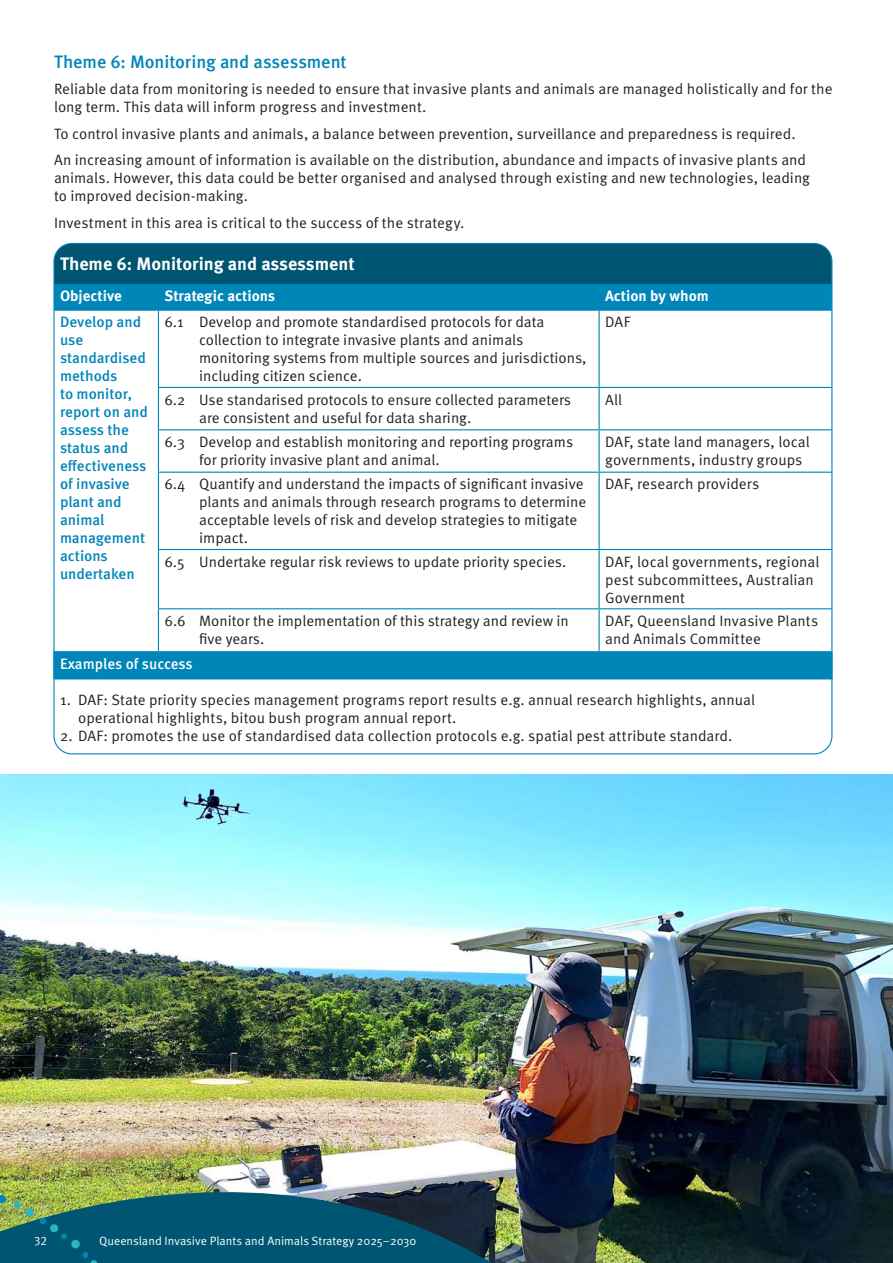
<style>
.page{position:relative;width:893px;height:1263px;background:#fff}
.page>*{position:absolute;margin:0;border:0;box-sizing:border-box;transform-origin:0 0}
.bullet{font:500 18px "Meta OT";letter-spacing:-.005em;color:#0085b9}
.t1{font:700 18px "Meta OT";color:#fff}
.bullet-2{font:15px/18px "Meta OT";color:#231f20}
.t2{font:500 15px/18px "Meta OT";color:#0085b9}
.t3{font:700 15px "Meta OT";color:#fff}
.t4{font:500 15px "Meta OT";letter-spacing:-.005em;color:#fff}
.t5{font:12px "Meta OT";color:#fff}
</style>
<div class="page">
<div style="left:53px;top:652px;width:779px;height:27px;background:#0085b9"></div>
<div style="left:54px;top:243px;width:778px;height:40px;background:#005572"></div>
<div style="left:55px;top:284px;width:775px;height:26px;background:#0085b9"></div>
<hr style="left:54px;top:310px;width:104px;height:1px;background:#0085b9">
<hr style="left:158px;top:310px;width:35px;height:1px;background:#0085b9">
<hr style="left:158px;top:311px;width:1px;height:76px;background:#0085b9">
<hr style="left:193px;top:310px;width:406px;height:1px;background:#0085b9">
<hr style="left:599px;top:310px;width:233px;height:1px;background:#0085b9">
<hr style="left:599px;top:311px;width:1px;height:76px;background:#0085b9">
<hr style="left:158px;top:387px;width:35px;height:1px;background:#0085b9">
<hr style="left:158px;top:388px;width:1px;height:41px;background:#0085b9">
<hr style="left:193px;top:387px;width:406px;height:1px;background:#0085b9">
<hr style="left:599px;top:387px;width:233px;height:1px;background:#0085b9">
<hr style="left:599px;top:388px;width:1px;height:41px;background:#0085b9">
<hr style="left:158px;top:429px;width:35px;height:1px;background:#0085b9">
<hr style="left:158px;top:430px;width:1px;height:42px;background:#0085b9">
<hr style="left:193px;top:429px;width:406px;height:1px;background:#0085b9">
<hr style="left:599px;top:429px;width:233px;height:1px;background:#0085b9">
<hr style="left:599px;top:430px;width:1px;height:42px;background:#0085b9">
<hr style="left:158px;top:472px;width:35px;height:1px;background:#0085b9">
<hr style="left:158px;top:473px;width:1px;height:76px;background:#0085b9">
<hr style="left:193px;top:472px;width:406px;height:1px;background:#0085b9">
<hr style="left:599px;top:472px;width:233px;height:1px;background:#0085b9">
<hr style="left:599px;top:473px;width:1px;height:76px;background:#0085b9">
<hr style="left:158px;top:549px;width:35px;height:1px;background:#0085b9">
<hr style="left:158px;top:550px;width:1px;height:58px;background:#0085b9">
<hr style="left:193px;top:549px;width:406px;height:1px;background:#0085b9">
<hr style="left:599px;top:549px;width:233px;height:1px;background:#0085b9">
<hr style="left:599px;top:550px;width:1px;height:58px;background:#0085b9">
<hr style="left:158px;top:608px;width:35px;height:1px;background:#0085b9">
<hr style="left:158px;top:609px;width:1px;height:42px;background:#0085b9">
<hr style="left:193px;top:608px;width:406px;height:1px;background:#0085b9">
<hr style="left:599px;top:608px;width:233px;height:1px;background:#0085b9">
<hr style="left:599px;top:609px;width:1px;height:42px;background:#0085b9">
<hr style="left:54px;top:651px;width:104px;height:1px;background:#0085b9">
<hr style="left:158px;top:651px;width:35px;height:1px;background:#0085b9">
<hr style="left:193px;top:651px;width:406px;height:1px;background:#0085b9">
<hr style="left:599px;top:651px;width:233px;height:1px;background:#0085b9">
<hr style="left:54px;top:283px;width:104px;height:1px;background:#005572">
<hr style="left:158px;top:283px;width:35px;height:1px;background:#005572">
<hr style="left:193px;top:283px;width:406px;height:1px;background:#005572">
<hr style="left:599px;top:283px;width:233px;height:1px;background:#005572">
<img style="left:0;top:774px;width:893px;height:353px">
<img style="left:0;top:1127px;width:893px;height:136px">
<svg style="left:0;top:1194px;width:7px;height:10px"></svg>
<svg style="left:14px;top:1201px;width:84px;height:62px"></svg>
<p class="bullet" style="left:54px;top:50px;width:294px">Theme 6: Monitoring and assessment</p>
<p class="bullet-2" style="left:54px;top:80px;width:780px">Reliable data from monitoring is needed to ensure that invasive plants and animals are managed holistically and for the long term. This data will inform progress and investment.</p>
<p class="bullet-2" style="left:54px;top:125px;width:743px">To control invasive plants and animals, a balance between prevention, surveillance and preparedness is required.</p>
<p class="bullet-2" style="left:54px;top:151px;width:757px">An increasing amount of information is available on the distribution, abundance and impacts of invasive plants and animals. However, this data could be better organised and analysed through existing and new technologies, leading to improved decision-making.</p>
<p class="bullet-2" style="left:54px;top:214px;width:412px">Investment in this area is critical to the success of the strategy.</p>
<p class="t1" style="left:60px;top:253px;width:296px">Theme 6: Monitoring and assessment</p>
<p class="t3" style="left:60px;top:286px;width:63px">Objective</p>
<p class="t3" style="left:164px;top:286px;width:112px">Strategic actions</p>
<p class="t3" style="left:605px;top:286px;width:105px">Action by whom</p>
<p class="t2" style="left:60px;top:313px;width:90px">Develop and use standardised methods<br>to monitor, report on and assess the status and effectiveness of invasive plant and animal management actions undertaken</p>
<p class="bullet-2" style="left:199px;top:313px;width:389px;text-indent:-35px">6.1 Develop and promote standardised protocols for data collection to integrate invasive plants and animals monitoring systems from multiple sources and jurisdictions, including citizen science.</p>
<p class="bullet-2" style="left:605px;top:313px;width:27px">DAF</p>
<p class="bullet-2" style="left:199px;top:391px;width:373px;text-indent:-35px">6.2 Use standarised protocols to ensure collected parameters are consistent and useful for data sharing.</p>
<p class="bullet-2" style="left:605px;top:391px;width:18px">All</p>
<p class="bullet-2" style="left:199px;top:433px;width:376px;text-indent:-35px">6.3 Develop and establish monitoring and reporting programs for priority invasive plant and animal.</p>
<p class="bullet-2" style="left:605px;top:433px;width:206px">DAF, state land managers, local governments, industry groups</p>
<p class="bullet-2" style="left:199px;top:475px;width:389px;text-indent:-35px">6.4 Quantify and understand the impacts of significant invasive plants and animals through research programs to determine acceptable levels of risk and develop strategies to mitigate impact.</p>
<p class="bullet-2" style="left:605px;top:475px;width:156px">DAF, research providers</p>
<p class="bullet-2" style="left:165px;top:553px;width:403px">6.5 Undertake regular risk reviews to update priority species.</p>
<p class="bullet-2" style="left:605px;top:553px;width:216px">DAF, local governments, regional pest subcommittees, Australian<br>Government</p>
<p class="bullet-2" style="left:199px;top:612px;width:371px;text-indent:-35px">6.6 Monitor the implementation of this strategy and review in five years.</p>
<p class="bullet-2" style="left:605px;top:612px;width:215px">DAF, Queensland Invasive Plants and Animals Committee</p>
<p class="t4" style="left:60px;top:654px;width:134px">Examples of success</p>
<p class="bullet-2" style="left:78px;top:691px;width:678px;text-indent:-18px">1. DAF: State priority species management programs report results e.g. annual research highlights, annual operational highlights, bitou bush program annual report.</p>
<p class="bullet-2" style="left:60px;top:727px;width:674px">2. DAF: promotes the use of standardised data collection protocols e.g. spatial pest attribute standard.</p>
<p class="t5" style="left:34px;top:1234px;width:14px">32</p>
<p class="t5" style="left:99px;top:1234px;width:319px">Queensland Invasive Plants and Animals Strategy 2025–2030</p>
</div>
